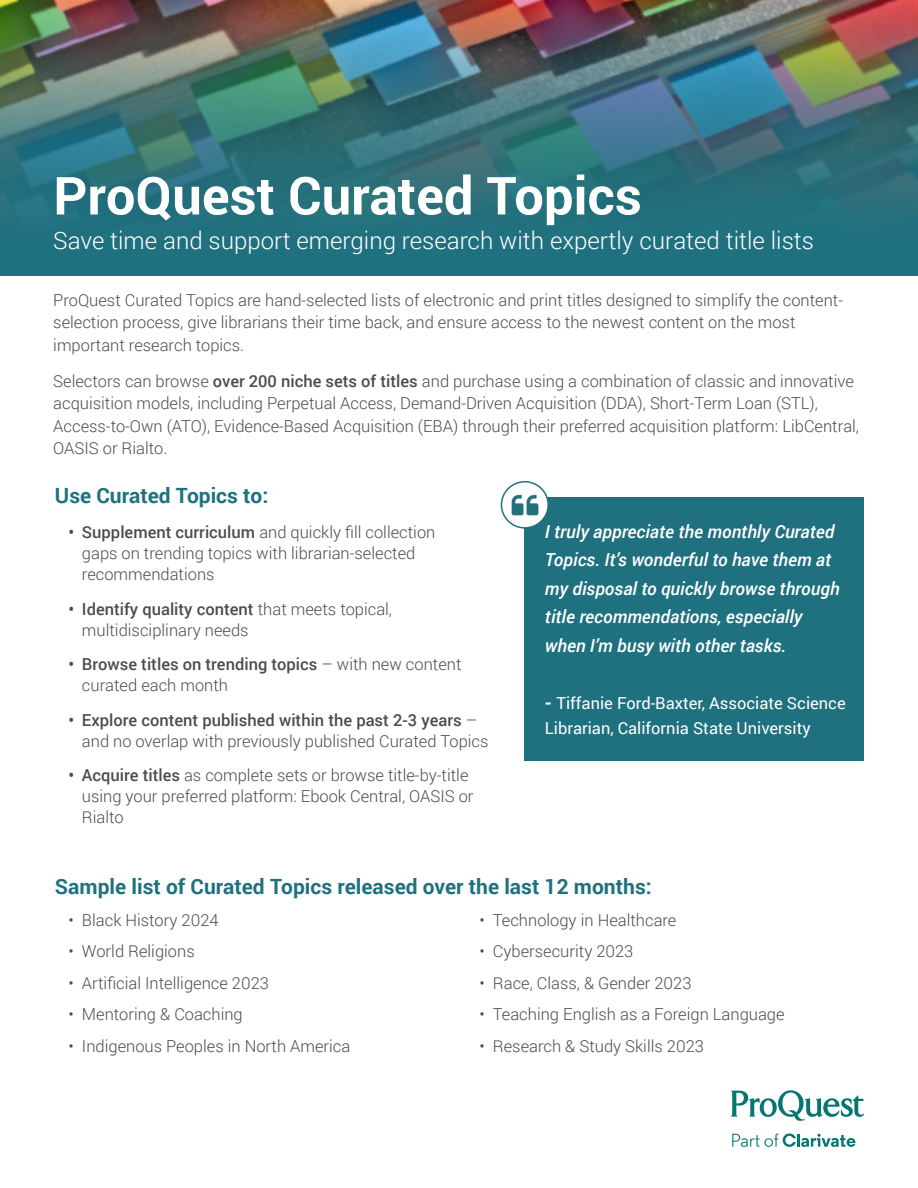
<style>
.page{position:relative;width:918px;height:1188px;background:#fff}
.page>*{position:absolute;margin:0;border:0;box-sizing:border-box;transform-origin:0 0}
.Pa16{font:700 52.5px "Roboto";color:#fff}
.Pa16-2{font:300 24px "Roboto";color:#fff}
.Heading_2{font:700 21px "Roboto";color:#207180}
.Subheads-Lg{font:italic 500 18px/28.5px "Roboto";color:#fff}
.Body_Copy-Lg{font:300 16.5px/21px "Roboto";color:#4b4c4d}
.Subheads-Lg-2{font:16.5px/25.5px "Roboto";color:#fff}
.s1{font-weight:500}
.s2{font-weight:700;font-size:18px}
</style>
<div class="page">
<img style="left:0;top:0;width:918px;height:276px">
<div style="left:525px;top:498px;width:339px;height:263px;background:#207180"></div>
<div style="left:501px;top:482px;width:47px;height:46px;background:#fff;border-radius:50%"></div>
<div style="left:501px;top:481px;width:48px;height:48px;border:2px solid #207180;border-radius:50%"></div>
<img style="left:512px;top:494px;width:26px;height:22px">
<svg style="left:731px;top:1090px;width:133px;height:31px"></svg>
<svg style="left:732px;top:1133px;width:123px;height:14px"></svg>
<p class="Pa16" style="left:53px;top:159px;width:590px">ProQuest Curated Topics</p>
<p class="Pa16-2" style="left:53px;top:224px;width:762px">Save time and support emerging research with expertly curated title lists</p>
<p class="Body_Copy-Lg" style="left:53px;top:288px;width:791px;line-height:22.5px">ProQuest Curated Topics are hand-selected lists of electronic and print titles designed to simplify the content&shy;selection process, give librarians their time back, and ensure access to the newest content on the most important research topics.</p>
<p class="Body_Copy-Lg" style="left:53px;top:369px;width:807px;line-height:22.5px">Selectors can browse <span class="s1">over 200 niche sets of titles</span> and purchase using a combination of classic and innovative acquisition models, including Perpetual Access, Demand-Driven Acquisition (DDA), Short-Term Loan (STL), Access-to-Own (ATO), Evidence-Based Acquisition (EBA) through their preferred acquisition platform: LibCentral, OASIS or Rialto.</p>
<p class="Heading_2" style="left:55px;top:481px;width:215px">Use Curated Topics to:</p>
<p class="Body_Copy-Lg" style="left:82px;top:521px;width:355px;text-indent:-14px"><span class="s1">• Supplement curriculum</span> and quickly fill collection gaps on trending topics with librarian-selected recommendations</p>
<p class="Body_Copy-Lg" style="left:82px;top:598px;width:312px;text-indent:-14px"><span class="s1">• Identify quality content</span> that meets topical, multidisciplinary needs</p>
<p class="Body_Copy-Lg" style="left:82px;top:653px;width:381px;text-indent:-14px"><span class="s1">• Browse titles on trending topics</span> – with new content curated each month</p>
<p class="Body_Copy-Lg" style="left:82px;top:709px;width:408px;text-indent:-14px"><span class="s1">• Explore content published within the past 2-3 years</span> – and no overlap with previously published Curated Topics</p>
<p class="Body_Copy-Lg" style="left:82px;top:764px;width:393px;text-indent:-14px"><span class="s1">• Acquire titles</span> as complete sets or browse title-by-title using your preferred platform: Ebook Central, OASIS or<br>Rialto</p>
<p class="Subheads-Lg" style="left:545px;top:516px;width:296px">I truly appreciate the monthly Curated Topics. It’s wonderful to have them at my disposal to quickly browse through title recommendations, especially when I’m busy with other tasks.</p>
<p class="Subheads-Lg-2" style="left:545px;top:690px;width:302px"><span class="s2">-</span> Tiffanie Ford-Baxter, Associate Science<br>Librarian, California State University</p>
<p class="Heading_2" style="left:55px;top:871px;width:598px">Sample list of Curated Topics released over the last 12 months:</p>
<p class="Body_Copy-Lg" style="left:68px;top:909px;width:152px">• Black History 2024</p>
<p class="Body_Copy-Lg" style="left:68px;top:940px;width:128px">• World Religions</p>
<p class="Body_Copy-Lg" style="left:68px;top:972px;width:202px">• Artificial Intelligence 2023</p>
<p class="Body_Copy-Lg" style="left:68px;top:1003px;width:176px">• Mentoring &amp; Coaching</p>
<p class="Body_Copy-Lg" style="left:68px;top:1035px;width:283px">• Indigenous Peoples in North America</p>
<p class="Body_Copy-Lg" style="left:479px;top:909px;width:199px">• Technology in Healthcare</p>
<p class="Body_Copy-Lg" style="left:479px;top:940px;width:156px">• Cybersecurity 2023</p>
<p class="Body_Copy-Lg" style="left:479px;top:972px;width:214px">• Race, Class, &amp; Gender 2023</p>
<p class="Body_Copy-Lg" style="left:479px;top:1003px;width:307px">• Teaching English as a Foreign Language</p>
<p class="Body_Copy-Lg" style="left:479px;top:1035px;width:226px">• Research &amp; Study Skills 2023</p>
</div>
